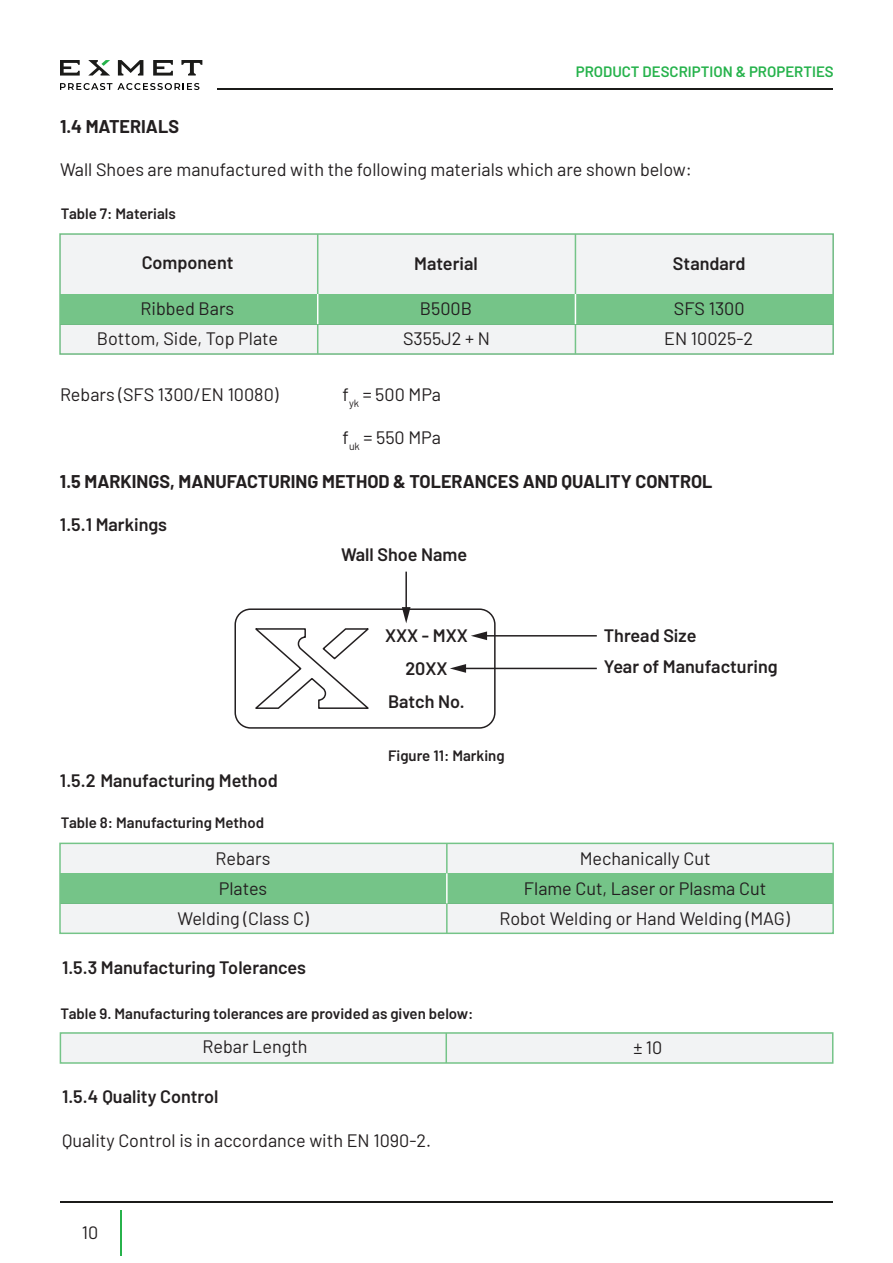
<style>
.page{position:relative;width:893px;height:1263px;background:#fff}
.page>*{position:absolute;margin:0;border:0;box-sizing:border-box;transform-origin:0 0}
.t1{font:18px/30px "Barlow";color:#231f20;text-align:center}
.t2{font:600 18px/33px "Barlow";color:#231f20;text-align:center}
.t3{font:700 18px "Barlow";color:#231f20}
.t4{font:600 15px "Barlow";color:#231f20}
.t5{font:600 15px "Barlow";color:#25b24b}
</style>
<div class="page">
<hr style="left:60px;top:1201px;width:773px;height:2px;background:#1b1b19">
<hr style="left:120px;top:1210px;width:2px;height:45px;background:#27b24b">
<svg style="left:181px;top:60px;width:21px;height:16px"></svg>
<svg style="left:153px;top:60px;width:20px;height:16px"></svg>
<svg style="left:118px;top:60px;width:25px;height:16px"></svg>
<svg style="left:60px;top:60px;width:20px;height:16px"></svg>
<svg style="left:88px;top:60px;width:22px;height:16px"></svg>
<svg style="left:60px;top:83px;width:139px;height:7px"></svg>
<hr style="left:217px;top:88px;width:616px;height:2px;background:#1b1b19">
<div style="left:60px;top:1033px;width:773px;height:30px;background:#f2f3f4"></div>
<div style="left:60px;top:1032px;width:773px;height:32px;border:2px solid #75c488"></div>
<hr style="left:445px;top:1033px;width:2px;height:30px;background:#75c488">
<div style="left:60px;top:234px;width:773px;height:60px;background:#f2f3f4"></div>
<div style="left:60px;top:294px;width:773px;height:30px;background:#75c488"></div>
<div style="left:60px;top:324px;width:773px;height:30px;background:#f2f3f4"></div>
<hr style="left:317px;top:234px;width:1px;height:60px;background:#75c488">
<hr style="left:317px;top:294px;width:1px;height:30px;background:#fff">
<hr style="left:317px;top:324px;width:1px;height:30px;background:#75c488">
<hr style="left:575px;top:234px;width:1px;height:60px;background:#75c488">
<hr style="left:575px;top:294px;width:1px;height:30px;background:#fff">
<hr style="left:575px;top:324px;width:1px;height:30px;background:#75c488">
<div style="left:234px;top:608px;width:262px;height:121px;border:2px solid #231f20;border-radius:15px"></div>
<svg style="left:252px;top:628px;width:120px;height:101px"></svg>
<hr style="left:484px;top:635px;width:113px;height:1px;background:#231f20">
<svg style="left:471px;top:631px;width:16px;height:9px"></svg>
<hr style="left:463px;top:668px;width:134px;height:1px;background:#231f20">
<svg style="left:450px;top:664px;width:16px;height:9px"></svg>
<hr style="left:405px;top:572px;width:2px;height:38px;background:#231f20">
<svg style="left:402px;top:607px;width:9px;height:16px"></svg>
<div style="left:60px;top:843px;width:773px;height:30px;background:#f2f3f4"></div>
<div style="left:60px;top:873px;width:773px;height:30px;background:#75c488"></div>
<div style="left:60px;top:903px;width:773px;height:30px;background:#f2f3f4"></div>
<hr style="left:446px;top:843px;width:2px;height:30px;background:#75c488">
<hr style="left:446px;top:903px;width:2px;height:30px;background:#75c488">
<hr style="left:446px;top:873px;width:2px;height:30px;background:#fff">
<div style="left:59px;top:843px;width:775px;height:91px;border:2px solid #75c488"></div>
<p class="t5" style="left:576px;top:61px;width:260px">PRODUCT DESCRIPTION &amp; PROPERTIES</p>
<p class="t3" style="left:60px;top:113px;width:121px">1.4 MATERIALS</p>
<p class="t1" style="left:60px;top:153px;width:633px">Wall Shoes are manufactured with the following materials which are shown below:</p>
<p class="t4" style="left:61px;top:203px;width:117px">Table 7: Materials</p>
<p class="t2" style="left:142px;top:244px;width:93px">Component</p>
<p class="t1" style="left:97px;top:292px;width:183px">Ribbed Bars<br>Bottom, Side, Top Plate</p>
<p class="t2" style="left:414px;top:246px;width:65px">Material</p>
<p class="t1" style="left:403px;top:292px;width:88px">B500B<br>S355J2 + N</p>
<p class="t2" style="left:673px;top:246px;width:74px">Standard</p>
<p class="t1" style="left:664px;top:292px;width:90px">SFS 1300<br>EN 10025-2</p>
<p class="t1" style="left:60px;top:378px;width:220px">Rebars (SFS 1300/EN 10080)</p>
<p class="t1" style="left:343px;top:378px;width:100px">f<sub>yk</sub> = 500 MPa</p>
<p class="t1" style="left:342px;top:422px;width:100px">f<sub>uk</sub> = 550 MPa</p>
<p class="t3" style="left:60px;top:468px;width:654px">1.5 MARKINGS, MANUFACTURING METHOD &amp; TOLERANCES AND QUALITY CONTROL</p>
<p class="t2" style="left:60px;top:506px;width:109px">1.5.1 Markings</p>
<p class="t2" style="left:341px;top:536px;width:128px">Wall Shoe Name</p>
<p class="t2" style="left:385px;top:617px;width:84px">XXX - MXX<br>20XX<br>Batch No.</p>
<p class="t2" style="left:604px;top:617px;width:94px">Thread Size</p>
<p class="t2" style="left:604px;top:649px;width:175px">Year of Manufacturing</p>
<p class="t2" style="left:60px;top:763px;width:219px">1.5.2 Manufacturing Method</p>
<p class="t4" style="left:61px;top:812px;width:205px">Table 8: Manufacturing Method</p>
<p class="t4" style="left:388px;top:744px;width:118px">Figure 11: Marking</p>
<p class="t1" style="left:216px;top:842px;width:56px;text-align:left">Rebars<br>Plates</p>
<p class="t1" style="left:524px;top:842px;width:244px">Mechanically Cut<br>Flame Cut, Laser or Plasma Cut</p>
<p class="t1" style="left:177px;top:902px;width:133px">Welding (Class C)</p>
<p class="t1" style="left:499px;top:902px;width:292px">Robot Welding or Hand Welding (MAG)</p>
<p class="t2" style="left:62px;top:950px;width:246px">1.5.3 Manufacturing Tolerances</p>
<p class="t4" style="left:60px;top:1003px;width:414px">Table 9. Manufacturing tolerances are provided as given below:</p>
<p class="t1" style="left:202px;top:1029px;width:107px">Rebar Length</p>
<p class="t1" style="left:633px;top:1031px;width:31px">± 10</p>
<p class="t2" style="left:62px;top:1079px;width:158px">1.5.4 Quality Control</p>
<p class="t1" style="left:62px;top:1124px;width:371px">Quality Control is in accordance with EN 1090-2.</p>
<p class="t1" style="left:82px;top:1216px;width:18px">10</p>
</div>
